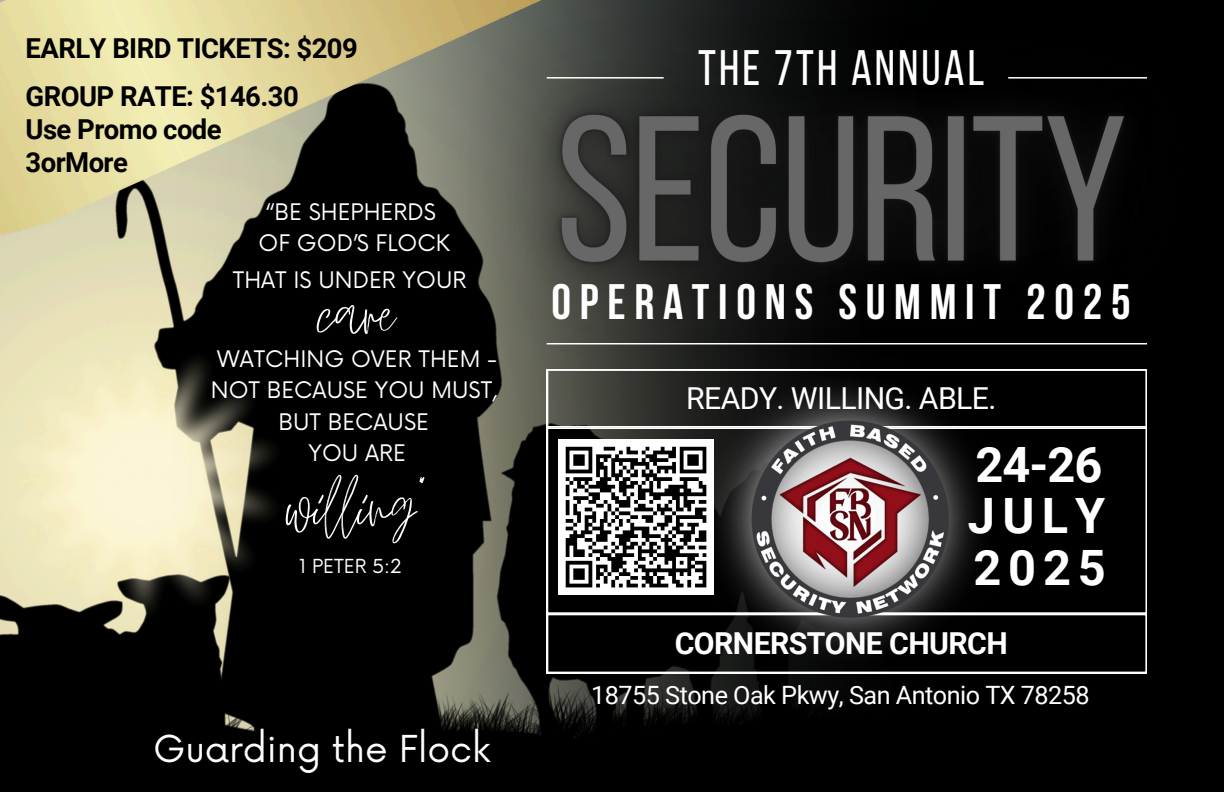
<style>
.page{position:relative;width:1224px;height:792px;background:#fff}
.page>*{position:absolute;margin:0;border:0;box-sizing:border-box;transform-origin:0 0}
.t1{font:68.4px "Shadow";color:#fff}
.t2{font:700 49.6px "Bebas Neue";letter-spacing:.175em;color:#fff}
.t3{font:49.6px "Bebas Neue";letter-spacing:.06em;color:#fff}
.t4{font:700 48.8px/51.6px "Roboto";letter-spacing:.14em;color:#fff;text-align:justify}
.t5{font:36.2px "Now";color:#fff}
.t6{font:30.2px "Roboto";letter-spacing:-.02em;color:#fff}
.t7{font:700 30.2px "Roboto";letter-spacing:-.02em;color:#fff}
.t8{font:700 27.4px "Roboto";letter-spacing:-.02em;color:#000}
.t9{font:25.2px "Roboto";letter-spacing:-.02em;color:#fff}
.t10{font:22.2px "Now";color:#fff}
.t11{font:18.8px "Now";color:#fff}
</style>
<div class="page">
<img style="left:0;top:334px;width:169px;height:458px">
<img style="left:169px;top:334px;width:1055px;height:458px">
<div style="left:547px;top:496px;width:600px;height:118px;background:#000"></div>
<img style="left:706px;top:496px;width:282px;height:118px">
<div style="left:558px;top:439px;width:156px;height:156px;background:#fff"></div>
<svg style="left:565px;top:496px;width:142px;height:92px"></svg>
<img style="left:371px;top:0;width:853px;height:496px">
<hr style="left:547px;top:77px;width:117px;height:2px;background:#fff">
<hr style="left:547px;top:343px;width:600px;height:1px;background:#fff">
<hr style="left:1008px;top:77px;width:139px;height:2px;background:#fff">
<svg style="left:547px;top:369px;width:600px;height:60px;background:#2d2d2b"></svg>
<svg style="left:547px;top:614px;width:600px;height:59px;background:#111"></svg>
<img style="left:720px;top:390px;width:258px;height:258px">
<img style="left:0;top:0;width:650px;height:334px">
<p class="t8" style="left:26px;top:32px;width:334px">EARLY BIRD TICKETS: $209</p>
<p class="t8" style="left:26px;top:80px;width:275px">GROUP RATE: $146.30</p>
<p class="t8" style="left:26px;top:114px;width:198px">Use Promo code</p>
<p class="t8" style="left:26px;top:147px;width:104px">3orMore</p>
<p class="t10" style="left:266px;top:200px;width:172px">“BE SHEPHERDS</p>
<p class="t10" style="left:258px;top:231px;width:193px">OF GOD’S FLOCK</p>
<p class="t10" style="left:233px;top:268px;width:235px">THAT IS UNDER YOUR</p>
<p class="t1" style="left:319px;top:258px;width:79px">care</p>
<h5 class="t10" style="left:217px;top:347px;width:281px">WATCHING OVER THEM -</h5>
<p class="t10" style="left:211px;top:378px;width:287px">NOT BECAUSE YOU MUST,</p>
<p class="t10" style="left:279px;top:409px;width:152px">BUT BECAUSE</p>
<h2 class="t10" style="left:309px;top:440px;width:99px">YOU ARE</h2>
<h4 class="t1" style="left:287px;top:452px;width:143px">willing”</h4>
<p class="t11" style="left:299px;top:556px;width:104px">1 PETER 5:2</p>
<p class="t5" style="left:153px;top:729px;width:339px">Guarding the Flock</p>
<p class="t3" style="left:698px;top:47px;width:288px">THE 7TH ANNUAL</p>
<p class="t2" style="left:552px;top:282px;width:581px">0PERATIONS SUMMIT 2025</p>
<p class="t6" style="left:686px;top:381px;width:312px">READY. WILLING. ABLE.</p>
<p class="t4" style="left:968px;top:439px;width:139px">24-26<br>JULY 2025</p>
<p class="t7" style="left:675px;top:626px;width:335px">CORNERSTONE CHURCH</p>
<p class="t9" style="left:591px;top:680px;width:500px">18755 Stone Oak Pkwy, San Antonio TX 78258</p>
</div>
